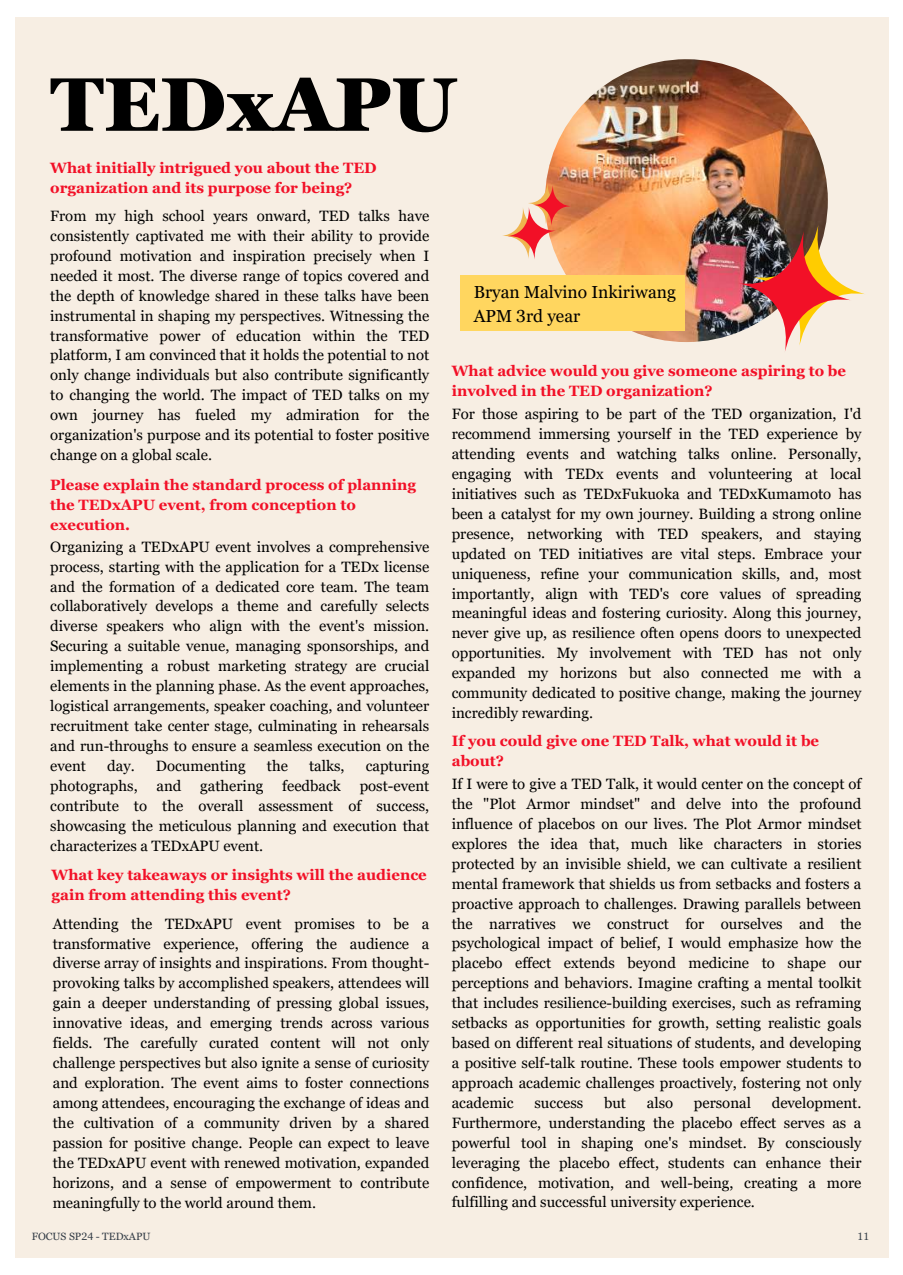
<style>
.page{position:relative;width:903px;height:1275px;background:#fff}
.page>*{position:absolute;margin:0;border:0;box-sizing:border-box;transform-origin:0 0}
.t1{font:900 75.6px "Georgia Pro";color:#000}
.t2{font:17.32px/23.1px "Georgia Pro";color:#000}
.t3{font:14.88px/19.9px "Georgia Pro";color:#000;text-align:justify}
.t4{font:700 14.88px/19.9px "Georgia Pro";color:#f21027}
.t5{font:10.5px "Georgia Pro";color:#333c46}
</style>
<div class="page">
<div style="left:15px;top:17px;width:873px;height:1241px;background:#f7eee3"></div>
<img style="left:545px;top:59px;width:283px;height:283px;border-radius:141px">
<img style="left:737px;top:223px;width:127px;height:128px">
<svg style="left:502px;top:183px;width:69px;height:77px"></svg>
<div style="left:460px;top:275px;width:224px;height:56px;background:#ffd65f"></div>
<h1 class="t1" style="left:50px;top:61px;width:408px">TEDxAPU</h1>
<p class="t4" style="left:50px;top:159px;width:328px">What initially intrigued you about the TED organization and its purpose for being?</p>
<p class="t3" style="left:50px;top:206px;width:381px">From my high school years onward, TED talks have consistently captivated me with their ability to provide profound motivation and inspiration precisely when I needed it most. The diverse range of topics covered and the depth of knowledge shared in these talks have been instrumental in shaping my perspectives. Witnessing the transformative power of education within the TED platform, I am convinced that it holds the potential to not only change individuals but also contribute significantly to changing the world. The impact of TED talks on my own journey has fueled my admiration for the organization's purpose and its potential to foster positive change on a global scale.</p>
<p class="t2" style="left:474px;top:281px;width:204px">Bryan Malvino Inkiriwang<br>APM 3rd year</p>
<p class="t4" style="left:452px;top:361px;width:396px">What advice would you give someone aspiring to be involved in the TED organization?</p>
<p class="t3" style="left:452px;top:405px;width:411px">For those aspiring to be part of the TED organization, I'd recommend immersing yourself in the TED experience by attending events and watching talks online. Personally, engaging with TEDx events and volunteering at local initiatives such as TEDxFukuoka and TEDxKumamoto has been a catalyst for my own journey. Building a strong online presence, networking with TED speakers, and staying updated on TED initiatives are vital steps. Embrace your uniqueness, refine your communication skills, and, most importantly, align with TED's core values of spreading meaningful ideas and fostering curiosity. Along this journey, never give up, as resilience often opens doors to unexpected opportunities. My involvement with TED has not only expanded my horizons but also connected me with a community dedicated to positive change, making the journey incredibly rewarding.</p>
<p class="t4" style="left:50px;top:475px;width:367px">Please explain the standard process of planning the TEDxAPU event, from conception to execution.</p>
<p class="t3" style="left:50px;top:537px;width:381px">Organizing a TEDxAPU event involves a comprehensive process, starting with the application for a TEDx license and the formation of a dedicated core team. The team collaboratively develops a theme and carefully selects diverse speakers who align with the event's mission.<br>Securing a suitable venue, managing sponsorships, and implementing a robust marketing strategy are crucial elements in the planning phase. As the event approaches, logistical arrangements, speaker coaching, and volunteer recruitment take center stage, culminating in rehearsals and run-throughs to ensure a seamless execution on the event</p>
<p class="t4" style="left:452px;top:731px;width:369px">If you could give one TED Talk, what would it be about?</p>
<p class="t3" style="left:107px;top:756px;width:29px">day.</p>
<p class="t3" style="left:156px;top:756px;width:91px">Documenting</p>
<p class="t3" style="left:267px;top:756px;width:23px">the</p>
<p class="t3" style="left:309px;top:756px;width:37px">talks,</p>
<p class="t3" style="left:366px;top:756px;width:65px">capturing</p>
<p class="t3" style="left:50px;top:776px;width:89px">photographs,</p>
<p class="t3" style="left:157px;top:776px;width:26px">and</p>
<p class="t3" style="left:200px;top:776px;width:65px">gathering</p>
<p class="t3" style="left:282px;top:776px;width:60px">feedback</p>
<p class="t3" style="left:452px;top:774px;width:411px">If I were to give a TED Talk, it would center on the concept of the "Plot Armor mindset" and delve into the profound influence of placebos on our lives. The Plot Armor mindset explores the idea that, much like characters in stories protected by an invisible shield, we can cultivate a resilient mental framework that shields us from setbacks and fosters a proactive approach to challenges. Drawing parallels between the narratives we construct for ourselves and the psychological impact of belief, I would emphasize how the placebo effect extends beyond medicine to shape our perceptions and behaviors. Imagine crafting a mental toolkit that includes resilience-building exercises, such as reframing setbacks as opportunities for growth, setting realistic goals based on different real situations of students, and developing a positive self-talk routine. These tools empower students to approach academic challenges proactively, fostering not only academic</p>
<p class="t3" style="left:50px;top:776px;width:381px;text-indent:309px">post-event contribute to the overall assessment of success, showcasing the meticulous planning and execution that characterizes a TEDxAPU event.</p>
<p class="t4" style="left:52px;top:866px;width:377px">What key takeaways or insights will the audience gain from attending this event?</p>
<p class="t3" style="left:53px;top:914px;width:378px">Attending the TEDxAPU event promises to be a transformative experience, offering the audience a diverse array of insights and inspirations. From thought&shy;provoking talks by accomplished speakers, attendees will gain a deeper understanding of pressing global issues, innovative ideas, and emerging trends across various fields. The carefully curated content will not only challenge perspectives but also ignite a sense of curiosity and exploration. The event aims to foster connections among attendees, encouraging the exchange of ideas and the cultivation of a community driven by a shared passion for positive change. People can expect to leave the TEDxAPU event with renewed motivation, expanded horizons, and a sense of empowerment to contribute meaningfully to the world around them.</p>
<p class="t5" style="left:32px;top:1230px;width:120px">FOCUS SP24 - TEDxAPU</p>
<p class="t5" style="left:857px;top:1230px;width:13px">11</p>
<p class="t3" style="left:452px;top:1093px;width:411px;text-indent:320px">development.<br>Furthermore, understanding the placebo effect serves as a powerful tool in shaping one's mindset. By consciously leveraging the placebo effect, students can enhance their confidence, motivation, and well-being, creating a more fulfilling and successful university experience.</p>
<p class="t3" style="left:534px;top:1093px;width:50px">success</p>
<p class="t3" style="left:604px;top:1093px;width:24px">but</p>
<p class="t3" style="left:647px;top:1093px;width:28px">also</p>
<p class="t3" style="left:694px;top:1093px;width:59px">personal</p>
</div>
